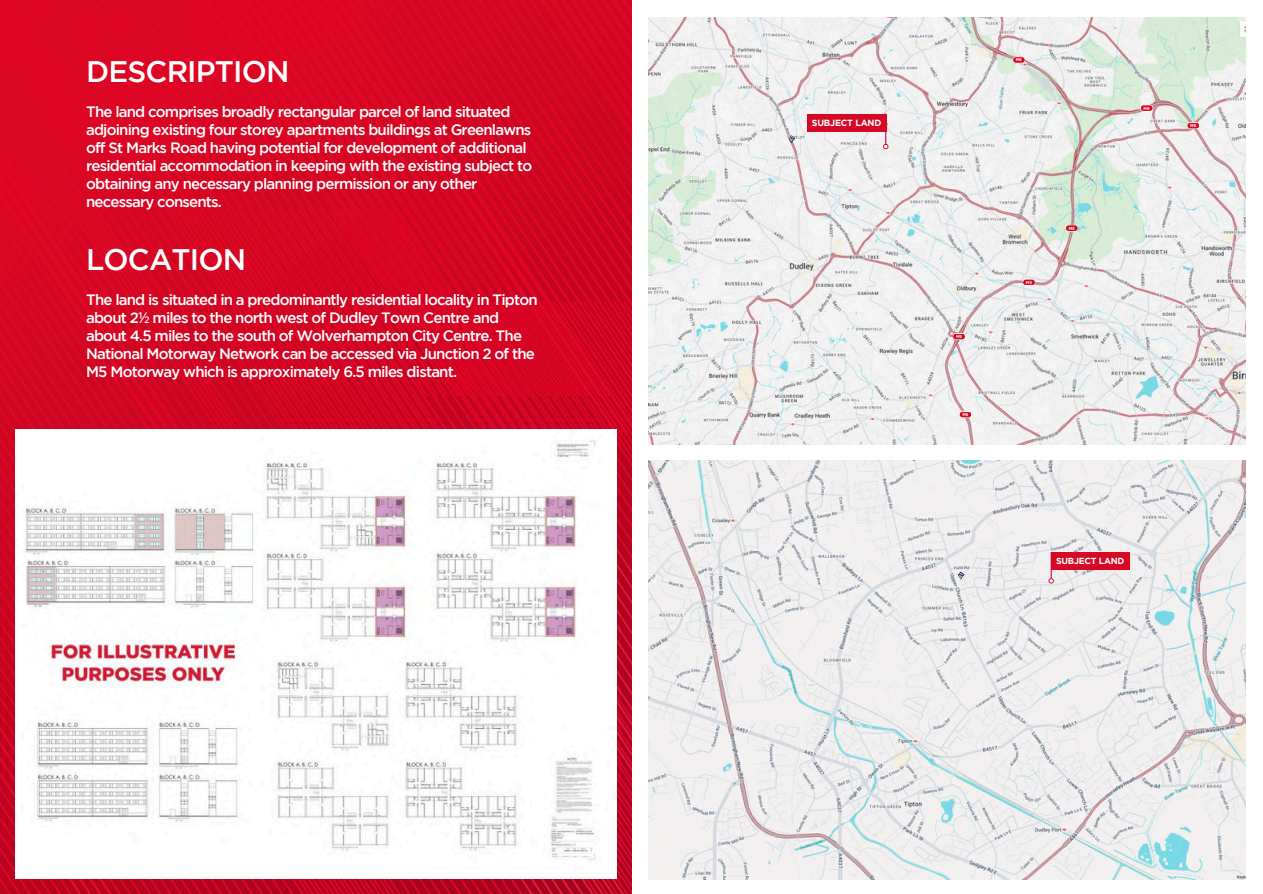
<style>
.page{position:relative;width:1263px;height:894px;background:#fff}
.page>*{position:absolute;margin:0;border:0;box-sizing:border-box;transform-origin:0 0}
.t1{font:500 29.7px "Gotham";letter-spacing:-.03em;color:#fff}
.t2{font:500 15px/18px "Gotham";letter-spacing:-.055em;color:#fff}
.t3{font:700 9px "Gotham";letter-spacing:-.02em;color:#fff}
.t4{font:700 8.85px "Gotham";letter-spacing:-.02em;color:#fff}
.t5{font:700 4.2px "Gotham";letter-spacing:-.02em;color:#fff}
.t6{font:700 4.05px "Gotham";color:#fff}
.t7{font:700 3.6px "Gotham";color:#fff}
.s1{font-family:"Noto Sans";font-weight:400}
</style>
<div class="page">
<img style="left:0;top:1px;width:631px;height:892px">
<img style="left:16px;top:429px;width:600px;height:449px">
<img style="left:649px;top:18px;width:596px;height:426px">
<img style="left:649px;top:460px;width:596px;height:419px">
<div style="left:807px;top:114px;width:79px;height:18px;background:#d70826"></div>
<svg style="left:883px;top:117px;width:5px;height:32px"></svg>
<div style="left:1051px;top:552px;width:78px;height:17px;background:#d70826"></div>
<svg style="left:1048px;top:552px;width:6px;height:31px"></svg>
<div style="left:1013px;top:57px;width:12px;height:6px;background:#d70826;border-radius:3px"></div>
<div style="left:1066px;top:225px;width:12px;height:6px;background:#d70826;border-radius:3px"></div>
<svg style="left:1022px;top:279px;width:13px;height:7px"></svg>
<div style="left:1023px;top:279px;width:12px;height:6px;background:#d70826;border-radius:3px"></div>
<svg style="left:953px;top:333px;width:12px;height:7px"></svg>
<div style="left:953px;top:333px;width:12px;height:6px;background:#d70826;border-radius:3px"></div>
<svg style="left:959px;top:411px;width:13px;height:7px"></svg>
<div style="left:960px;top:411px;width:11px;height:6px;background:#d70826;border-radius:3px"></div>
<svg style="left:1140px;top:105px;width:13px;height:7px"></svg>
<div style="left:1141px;top:105px;width:11px;height:6px;background:#d70826;border-radius:3px"></div>
<svg style="left:1187px;top:122px;width:13px;height:7px"></svg>
<div style="left:1187px;top:123px;width:12px;height:5px;background:#d70826;border-radius:3px"></div>
<svg style="left:785px;top:134px;width:11px;height:10px"></svg>
<svg style="left:954px;top:570px;width:11px;height:10px"></svg>
<h2 class="t1" style="left:86px;top:60px;width:205px">DESCRIPTION</h2>
<p class="t2" style="left:86px;top:103px;width:448px">The land comprises broadly rectangular parcel of land situated adjoining existing four storey apartments buildings at Greenlawns off St Marks Road having potential for development of additional residential accommodation in keeping with the existing subject to obtaining any necessary planning permission or any other necessary consents.</p>
<h2 class="t1" style="left:86px;top:248px;width:162px">LOCATION</h2>
<h1 class="t2" style="left:86px;top:292px;width:453px">The land is situated in a predominantly residential locality in Tipton about 2<span class="s1">½</span> miles to the north west of Dudley Town Centre and about 4.5 miles to the south of Wolverhampton City Centre. The National Motorway Network can be accessed via Junction 2 of the M5 Motorway which is approximately 6.5 miles distant.</h1>
<h3 class="t3" style="left:812px;top:120px;width:71px">SUBJECT LAND</h3>
<h5 class="t6" style="left:1016px;top:58px;width:8px">M6</h5>
<p class="t5" style="left:956px;top:335px;width:8px">M5</p>
<h4 class="t6" style="left:962px;top:413px;width:8px">M5</h4>
<h5 class="t5" style="left:1026px;top:281px;width:8px">M5</h5>
<p class="t7" style="left:1069px;top:226px;width:7px">M6</p>
<h5 class="t5" style="left:1072px;top:226px;width:4px">5</h5>
<h3 class="t5" style="left:1143px;top:106px;width:8px">M6</h3>
<p class="t5" style="left:1190px;top:124px;width:8px">M6</p>
<h5 class="t4" style="left:1056px;top:557px;width:70px">SUBJECT LAND</h5>
</div>
